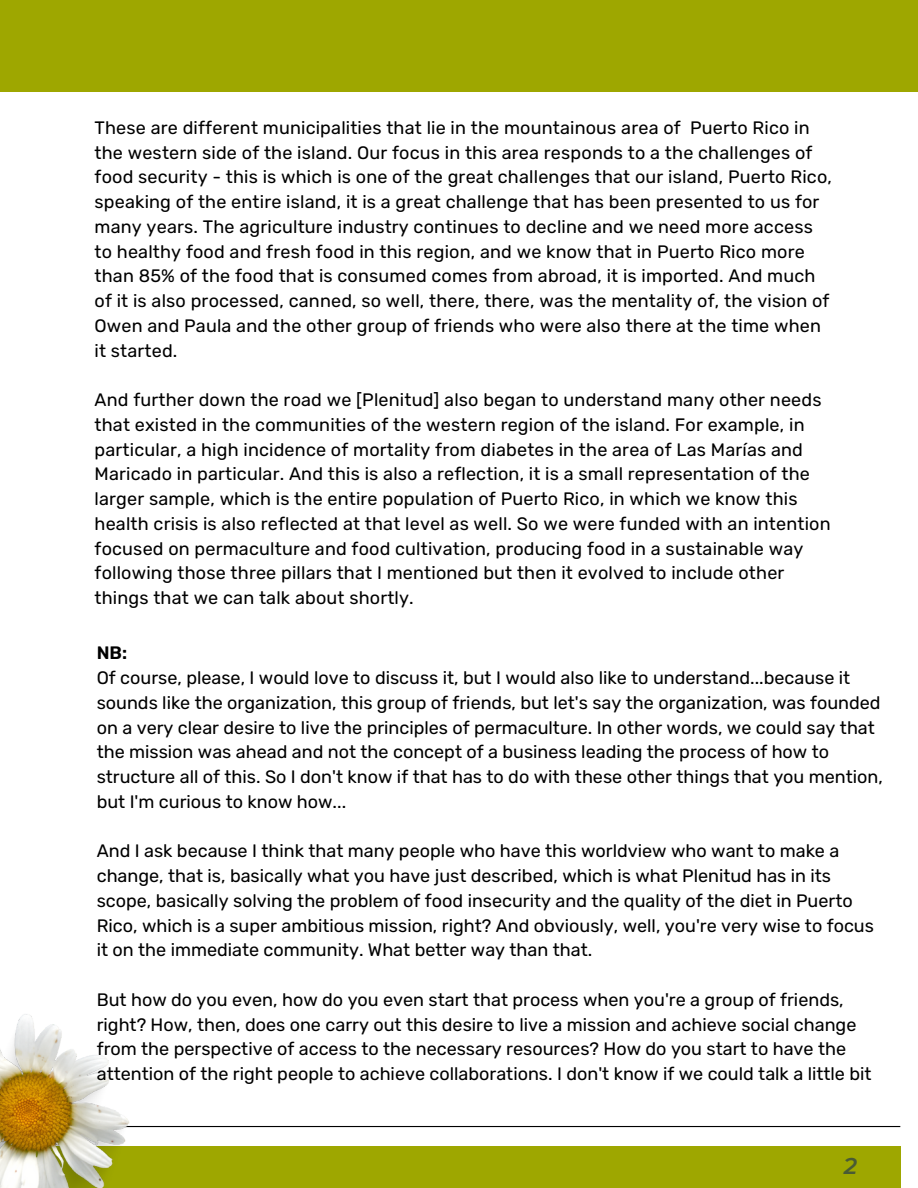
<style>
.page{position:relative;width:918px;height:1188px;background:#fff}
.page>*{position:absolute;margin:0;border:0;box-sizing:border-box;transform-origin:0 0}
.t1{font:italic 600 22.8px "Montserrat";color:#495b34}
.t2{font:18px/24.8px "Rubik";letter-spacing:.01em;color:#000}
.t3{font:600 18px "Rubik";color:#000}
</style>
<div class="page">
<div style="left:0;top:0;width:918px;height:92px;background:#9ea700"></div>
<div style="left:15px;top:1146px;width:886px;height:42px;background:#9ea700"></div>
<hr style="left:17px;top:1126px;width:883px;height:1px;background:#000">
<img style="left:0;top:1014px;width:129px;height:174px">
<p class="t2" style="left:95px;top:115px;width:739px">These are different municipalities that lie in the mountainous area of Puerto Rico in the western side of the island. Our focus in this area responds to a the challenges of food security - this is which is one of the great challenges that our island, Puerto Rico, speaking of the entire island, it is a great challenge that has been presented to us for many years. The agriculture industry continues to decline and we need more access to healthy food and fresh food in this region, and we know that in Puerto Rico more</p>
<p class="t2" style="left:95px;top:264px;width:736px">than 85% of the food that is consumed comes from abroad, it is imported. And much of it is also processed, canned, so well, there, there, was the mentality of, the vision of Owen and Paula and the other group of friends who were also there at the time when it started.</p>
<p class="t2" style="left:95px;top:388px;width:729px">And further down the road we [Plenitud] also began to understand many other needs</p>
<p class="t2" style="left:95px;top:412px;width:738px">that existed in the communities of the western region of the island. For example, in particular, a high incidence of mortality from diabetes in the area of Las Marías and Maricado in particular. And this is also a reflection, it is a small representation of the larger sample, which is the entire population of Puerto Rico, in which we know this health crisis is also reflected at that level as well. So we were funded with an intention</p>
<p class="t2" style="left:95px;top:536px;width:710px">focused on permaculture and food cultivation, producing food in a sustainable way following those three pillars that I mentioned but then it evolved to include other things that we can talk about shortly.</p>
<p class="t3" style="left:97px;top:643px;width:32px">NB:</p>
<p class="t2" style="left:97px;top:666px;width:785px">Of course, please, I would love to discuss it, but I would also like to understand...because it sounds like the organization, this group of friends, but let's say the organization, was founded on a very clear desire to live the principles of permaculture. In other words, we could say that the mission was ahead and not the concept of a business leading the process of how to</p>
<p class="t2" style="left:97px;top:765px;width:788px">structure all of this. So I don't know if that has to do with these other things that you mention, but I'm curious to know how...</p>
<p class="t2" style="left:97px;top:839px;width:779px">And I ask because I think that many people who have this worldview who want to make a change, that is, basically what you have just described, which is what Plenitud has in its scope, basically solving the problem of food insecurity and the quality of the diet in Puerto Rico, which is a super ambitious mission, right? And obviously, well, you're very wise to focus it on the immediate community. What better way than that.</p>
<p class="t2" style="left:97px;top:987px;width:776px">But how do you even, how do you even start that process when you're a group of friends, right? How, then, does one carry out this desire to live a mission and achieve social change from the perspective of access to the necessary resources? How do you start to have the attention of the right people to achieve collaborations. I don't know if we could talk a little bit</p>
<p class="t1" style="left:844px;top:1152px;width:15px">2</p>
</div>
